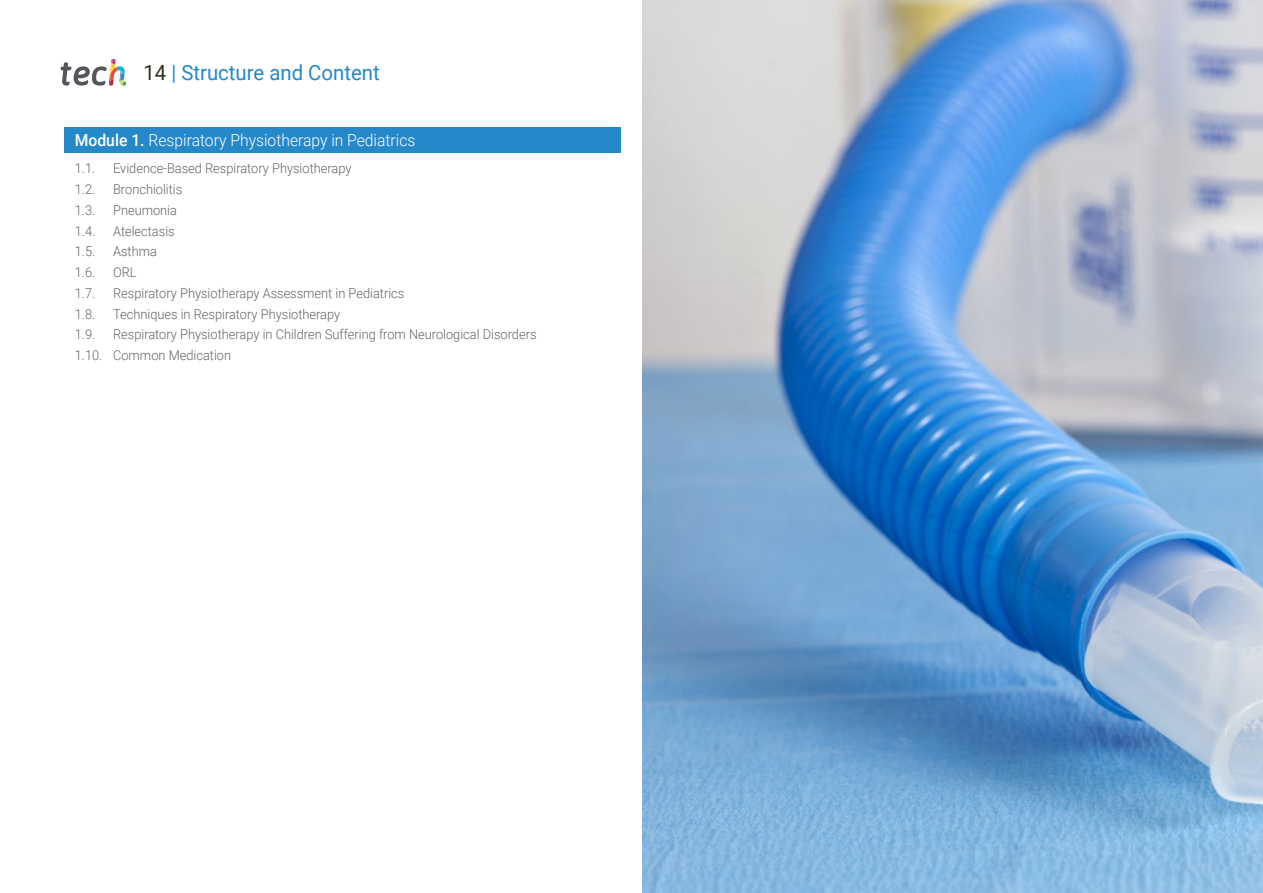
<style>
.page{position:relative;width:1263px;height:893px;background:#fff}
.page>*{position:absolute;margin:0;border:0;box-sizing:border-box;transform-origin:0 0}
.t1{font:21px "Roboto";color:#2488c9}
.t2{font:300 16.5px "Roboto";color:#fff;scale:.95 1}
.t3{font:300 13.5px/20.7px "Roboto";color:#61646a;scale:.95 1}
.s1{color:#312e20}
.s2{font-weight:500}
</style>
<div class="page">
<div style="left:64px;top:128px;width:557px;height:25px;background:#2488c9"></div>
<svg style="left:61px;top:59px;width:65px;height:27px"></svg>
<img style="left:642px;top:0;width:621px;height:893px">
<h1 class="t1" style="left:144px;top:57px;width:238px"><span class="s1">14</span> | Structure and Content</h1>
<p class="t2" style="left:75px;top:129px;width:360px"><span class="s2">Module 1.</span> Respiratory Physiotherapy in Pediatrics</p>
<p class="t3" style="left:75px;top:158px;width:23px">1.1.</p>
<p class="t3" style="left:113px;top:158px;width:252px">Evidence-Based Respiratory Physiotherapy</p>
<p class="t3" style="left:75px;top:179px;width:23px">1.2.</p>
<p class="t3" style="left:113px;top:179px;width:74px">Bronchiolitis</p>
<p class="t3" style="left:75px;top:199px;width:23px">1.3.</p>
<p class="t3" style="left:113px;top:199px;width:69px">Pneumonia</p>
<p class="t3" style="left:75px;top:220px;width:23px">1.4.</p>
<p class="t3" style="left:113px;top:220px;width:66px">Atelectasis</p>
<p class="t3" style="left:75px;top:241px;width:23px">1.5.</p>
<p class="t3" style="left:113px;top:241px;width:48px">Asthma</p>
<p class="t3" style="left:75px;top:262px;width:23px">1.6.</p>
<p class="t3" style="left:113px;top:262px;width:26px">ORL</p>
<p class="t3" style="left:75px;top:282px;width:23px">1.7.</p>
<p class="t3" style="left:113px;top:282px;width:308px">Respiratory Physiotherapy Assessment in Pediatrics</p>
<p class="t3" style="left:75px;top:303px;width:23px">1.8.</p>
<p class="t3" style="left:113px;top:303px;width:241px">Techniques in Respiratory Physiotherapy</p>
<p class="t3" style="left:75px;top:324px;width:23px">1.9.</p>
<p class="t3" style="left:75px;top:324px;width:487px;text-indent:38px">Respiratory Physiotherapy in Children Suffering from Neurological Disorders<br>1.10. Common Medication</p>
</div>
